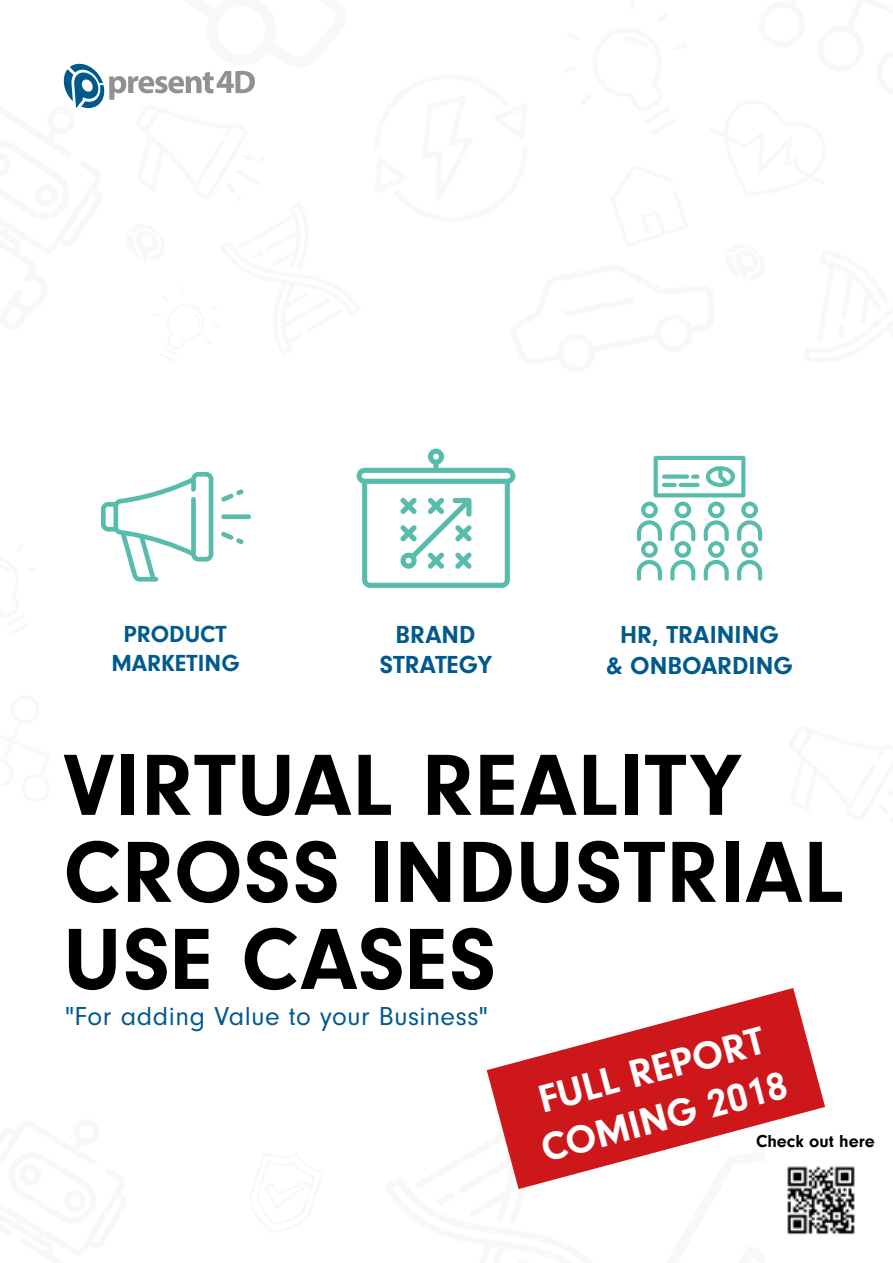
<style>
.page{position:relative;width:893px;height:1263px;background:#fff}
.page>*{position:absolute;margin:0;border:0;box-sizing:border-box;transform-origin:0 0}
.t1{font:700 90px/87px "Neuzeit Gro";letter-spacing:.01em;color:#000}
.t2{font:700 40.5px/48.6px "Neuzeit Gro";color:#fff}
.t3{font:27px "Neuzeit Gro";letter-spacing:.02em;color:#00598c}
.t4{font:700 25.65px/30.8px "Neuzeit Gro";color:#015a8c;text-align:center}
.t5{font:700 25.5px/30.6px "Neuzeit Gro";color:#015a8c;text-align:center}
.t6{font:700 24.15px/29px "Neuzeit Gro";color:#015a8c;text-align:center}
.t7{font:700 18px "Neuzeit Gro";color:#000}
</style>
<div class="page">
<svg style="left:63px;top:63px;width:192px;height:46px"></svg>
<svg style="left:487px;top:988px;width:338px;height:201px;fill:#cd171a"></svg>
<div style="left:766px;top:1136px;width:127px;height:127px;background:#fff"></div>
<svg style="left:357px;top:449px;width:158px;height:139px"></svg>
<svg style="left:637px;top:456px;width:125px;height:125px"></svg>
<div style="left:662px;top:474px;width:27px;height:5px;background:#58bcad;border-radius:2px"></div>
<div style="left:691px;top:474px;width:8px;height:5px;background:#58bcad;border-radius:2px"></div>
<hr style="left:662px;top:483px;width:15px;height:4px;background:#58bcad;border-radius:2px">
<hr style="left:679px;top:483px;width:20px;height:4px;background:#58bcad;border-radius:2px">
<svg style="left:101px;top:472px;width:112px;height:110px"></svg>
<div style="left:221px;top:514px;width:30px;height:5px;background:#58bcad;border-radius:2px"></div>
<svg style="left:221px;top:489px;width:23px;height:13px"></svg>
<svg style="left:221px;top:532px;width:23px;height:12px"></svg>
<img style="left:787px;top:1166px;width:68px;height:69px">
<p class="t4" style="left:380px;top:619px;width:114px">BRAND<br>STRATEGY</p>
<p class="t6" style="left:111px;top:620px;width:130px">PRODUCT<br>MARKETING</p>
<p class="t5" style="left:606px;top:619px;width:188px">HR, TRAINING<br>&amp; ONBOARDING</p>
<p class="t1" style="left:64px;top:742px;width:782px">VIRTUAL REALITY<br>CROSS INDUSTRIAL<br>USE CASES</p>
<p class="t2" style="left:523px;top:1079px;width:254px;rotate:-15deg">FULL REPORT<br>COMING 2018</p>
<p class="t3" style="left:65px;top:1001px;width:425px">"For adding Value to your Business"</p>
<p class="t7" style="left:756px;top:1131px;width:120px">Check out here</p>
</div>
